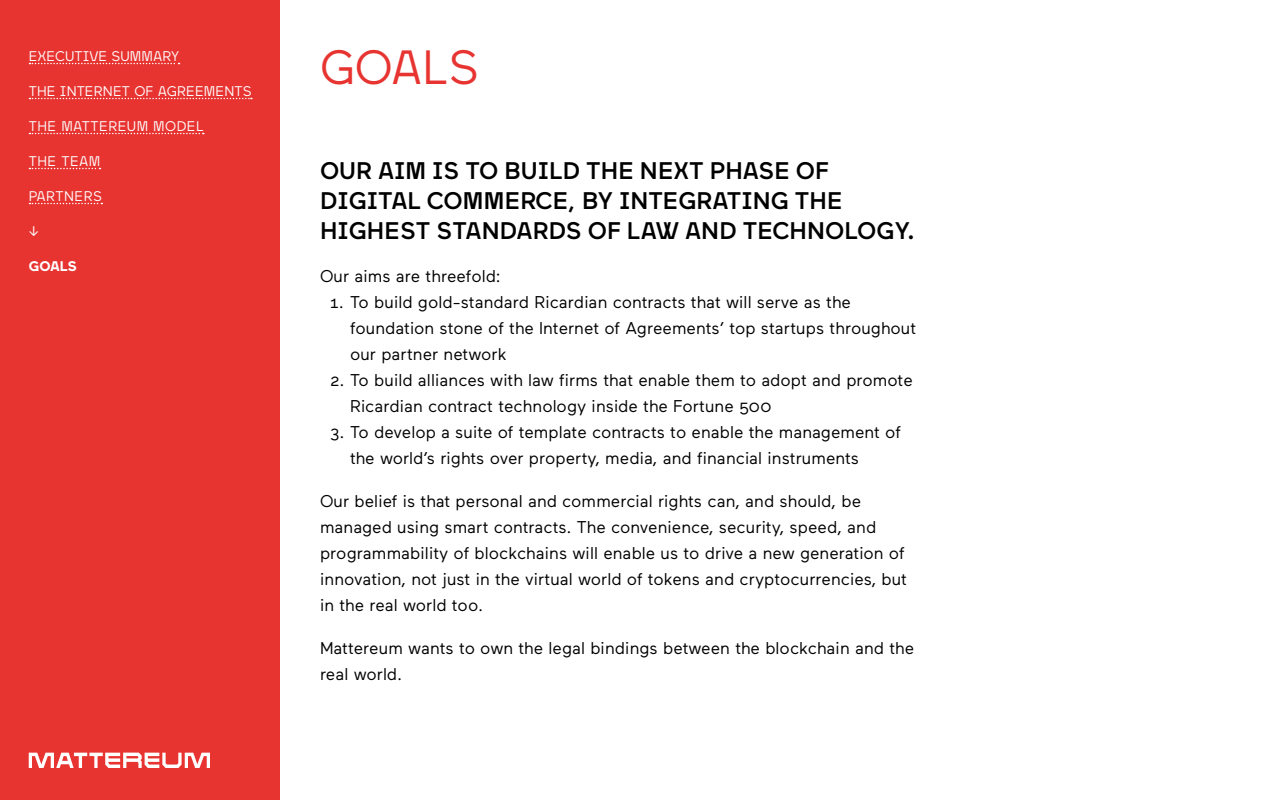
<style>
.page{position:relative;width:1280px;height:800px;background:#fff}
.page>*{position:absolute;margin:0;border:0;box-sizing:border-box;transform-origin:0 0}
.t1{font:48px "Maax";color:#e73431}
.t2{font:500 24px/30px "Maax";color:#000}
.t3{font:17px/26px "Maax";color:#000}
.t4{font:14px "Maax";letter-spacing:.015em;color:#fff}
.t5{font:700 14px "Maax";letter-spacing:.005em;color:#fff}
</style>
<div class="page">
<div style="left:0;top:0;width:280px;height:800px;background:#e73431"></div>
<svg style="left:29px;top:753px;width:181px;height:15px"></svg>
<svg style="left:29px;top:63px;width:151px;height:1px"></svg>
<svg style="left:29px;top:98px;width:223px;height:1px"></svg>
<svg style="left:29px;top:133px;width:175px;height:1px"></svg>
<svg style="left:29px;top:168px;width:71px;height:1px"></svg>
<svg style="left:29px;top:203px;width:73px;height:1px"></svg>
<p class="t4" style="left:29px;top:48px;width:152px">EXECUTIVE SUMMARY</p>
<p class="t4" style="left:29px;top:83px;width:224px">THE INTERNET OF AGREEMENTS</p>
<p class="t4" style="left:29px;top:118px;width:176px">THE MATTEREUM MODEL</p>
<p class="t4" style="left:29px;top:153px;width:73px">THE TEAM</p>
<p class="t4" style="left:29px;top:188px;width:75px">PARTNERS</p>
<p class="t5" style="left:29px;top:258px;width:50px">GOALS</p>
<p class="t1" style="left:320px;top:41px;width:160px">GOALS</p>
<p class="t2" style="left:320px;top:155px;width:597px">OUR AIM IS TO BUILD THE NEXT PHASE OF<br>DIGITAL COMMERCE, BY INTEGRATING THE<br>HIGHEST STANDARDS OF LAW AND TECHNOLOGY.</p>
<p class="t3" style="left:320px;top:263px;width:182px">Our aims are threefold:</p>
<p class="t3" style="left:350px;top:289px;width:568px;text-indent:-20px">1. To build gold-standard Ricardian contracts that will serve as the foundation stone of the Internet of Agreements’ top startups throughout our partner network</p>
<p class="t3" style="left:350px;top:367px;width:564px;text-indent:-20px">2. To build alliances with law firms that enable them to adopt and promote<br>Ricardian contract technology inside the Fortune 500</p>
<p class="t3" style="left:350px;top:419px;width:553px;text-indent:-20px">3. To develop a suite of template contracts to enable the management of the world’s rights over property, media, and financial instruments</p>
<p class="t3" style="left:320px;top:488px;width:589px">Our belief is that personal and commercial rights can, and should, be managed using smart contracts. The convenience, security, speed, and programmability of blockchains will enable us to drive a new generation of innovation, not just in the virtual world of tokens and cryptocurrencies, but in the real world too.</p>
<p class="t3" style="left:320px;top:635px;width:596px">Mattereum wants to own the legal bindings between the blockchain and the real world.</p>
</div>
